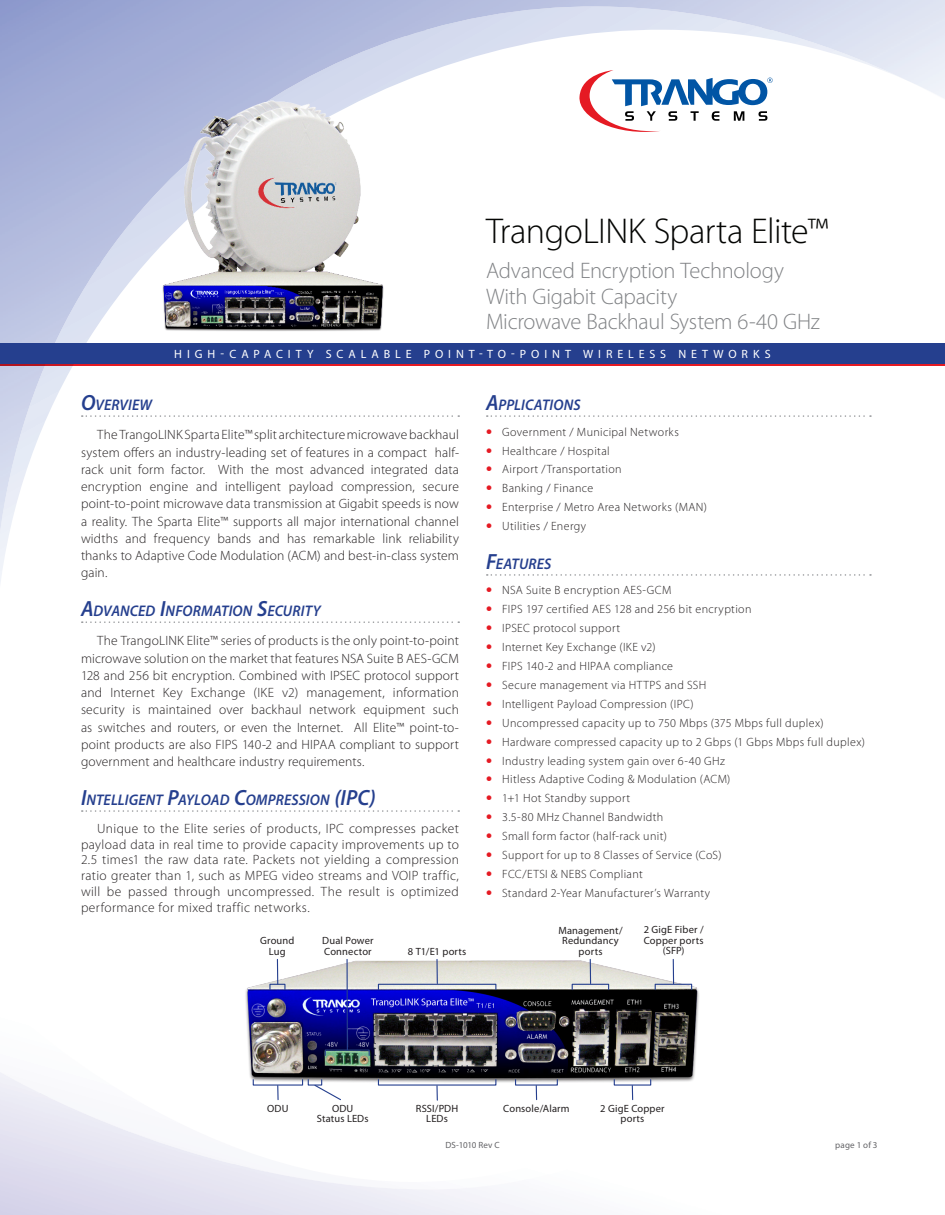
<style>
.page{position:relative;width:945px;height:1215px;background:#fff}
.page>*{position:absolute;margin:0;border:0;box-sizing:border-box;transform-origin:0 0}
.t1{font:300 36px "Myriad Pro";letter-spacing:-.015em;color:#040503}
.t2{font:300 22.5px/25.5px "Myriad Pro";letter-spacing:-.01em;color:#808285}
.t3{font:900 16.5px/18.9px "Myriad Pro";color:#e51a23;text-align:justify}
.t4{font:italic 600 15.45px "Myriad Pro";letter-spacing:.01em;color:#253f8e;scale:.95 1}
.t5{font:300 13.5px/17.2px "Myriad Pro";letter-spacing:.015em;color:#231f20;text-align:justify}
.t6{font:300 12px/18.9px "Myriad Pro";letter-spacing:.03em;color:#231f20}
.t7{font:12px "Myriad Pro";letter-spacing:.415em;color:#fff}
.t8{font:10.5px/10.5px "Myriad Pro";letter-spacing:.015em;color:#231f20;text-align:center}
.t9{font:9px "Myriad Pro";letter-spacing:-.02em;color:#636366}
.s1{font-size:22.05px}
</style>
<div class="page">
<img style="left:0;top:147px;width:155px;height:115px">
<img style="left:0;top:262px;width:146px;height:81px">
<svg style="left:0;top:377px;width:487px;height:724px"></svg>
<img style="left:0;top:1093px;width:256px;height:74px">
<img style="left:0;top:1022px;width:119px;height:74px">
<img style="left:155px;top:92px;width:229px;height:239px">
<div style="left:0;top:345px;width:945px;height:21px;background:#e51a23"></div>
<div style="left:0;top:343px;width:945px;height:21px;background:#253f8e"></div>
<svg style="left:487px;top:415px;width:384px;height:2px"></svg>
<svg style="left:487px;top:574px;width:384px;height:2px"></svg>
<svg style="left:82px;top:415px;width:377px;height:2px"></svg>
<svg style="left:82px;top:621px;width:377px;height:2px"></svg>
<svg style="left:82px;top:810px;width:377px;height:2px"></svg>
<svg style="left:579px;top:70px;width:194px;height:62px"></svg>
<img style="left:231px;top:950px;width:468px;height:145px">
<svg style="left:536px;top:1086px;width:1px;height:14px"></svg>
<svg style="left:277px;top:1086px;width:2px;height:14px"></svg>
<svg style="left:632px;top:1086px;width:1px;height:14px"></svg>
<div style="left:308px;top:1079px;width:14px;height:7px;border:1px solid #253f8e"></div>
<svg style="left:313px;top:1084px;width:29px;height:17px"></svg>
<div style="left:378px;top:984px;width:118px;height:6px;border:1px solid #253f8e"></div>
<hr style="left:436px;top:959px;width:2px;height:25px;background:#253f8e">
<div style="left:572px;top:984px;width:37px;height:6px;border:1px solid #253f8e"></div>
<svg style="left:590px;top:959px;width:1px;height:25px"></svg>
<div style="left:655px;top:984px;width:37px;height:6px;border:1px solid #253f8e"></div>
<svg style="left:673px;top:959px;width:1px;height:25px"></svg>
<div style="left:269px;top:984px;width:17px;height:6px;border:1px solid #253f8e"></div>
<svg style="left:277px;top:959px;width:1px;height:25px"></svg>
<div style="left:325px;top:1049px;width:45px;height:7px;border:1px solid #253f8e"></div>
<hr style="left:347px;top:959px;width:1px;height:91px;background:#253f8e">
<svg style="left:436px;top:1086px;width:2px;height:14px"></svg>
<h1 class="t1" style="left:486px;top:209px;width:344px">TrangoLINK Sparta Elite™</h1>
<h2 class="t2" style="left:486px;top:258px;width:336px">Advanced Encryption Technology<br>With Gigabit Capacity<br>Microwave Backhaul System 6-40 GHz</h2>
<p class="t7" style="left:174px;top:347px;width:454px">High -Capac ity SCALABLE P oint-to-P oint Wireless</p>
<p class="t7" style="left:678px;top:347px;width:10px">Ne</p>
<p class="t7" style="left:702px;top:347px;width:69px">tworks</p>
<p class="t4" style="left:81px;top:395px;width:76px"><span class="s1">O</span>VERVIEW</p>
<p class="t5" style="left:81px;top:426px;width:380px;text-indent:16px">The TrangoLINK Sparta Elite™ split architecture microwave backhaul system offers an industry-leading set of features in a compact half&shy;rack unit form factor. With the most advanced integrated data encryption engine and intelligent payload compression, secure point-to-point microwave data transmission at Gigabit speeds is now a reality. The Sparta Elite™ supports all major international channel widths and frequency bands and has remarkable link reliability thanks to Adaptive Code Modulation (ACM) and best-in-class system gain.</p>
<p class="t4" style="left:81px;top:601px;width:254px"><span class="s1">A</span>DVANCED <span class="s1">I</span>NFORMATION <span class="s1">S</span>ECURITY</p>
<p class="t5" style="left:81px;top:632px;width:380px;text-indent:16px">The TrangoLINK Elite™ series of products is the only point-to-point microwave solution on the market that features NSA Suite B AES-GCM 128 and 256 bit encryption. Combined with IPSEC protocol support and Internet Key Exchange (IKE v2) management, information security is maintained over backhaul network equipment such as switches and routers, or even the Internet. All Elite™ point-to&shy;point products are also FIPS 140-2 and HIPAA compliant to support government and healthcare industry requirements.</p>
<p class="t4" style="left:81px;top:790px;width:312px"><span class="s1">I</span>NTELLIGENT <span class="s1">P</span>AYLOAD <span class="s1">C</span>OMPRESSION <span class="s1">(IPC)</span></p>
<p class="t5" style="left:81px;top:820px;width:379px;line-height:15.8px;text-indent:16px">Unique to the Elite series of products, IPC compresses packet payload data in real time to provide capacity improvements up to 2.5 times1 the raw data rate. Packets not yielding a compression ratio greater than 1, such as MPEG video streams and VOIP traffic, will be passed through uncompressed. The result is optimized performance for mixed traffic networks.</p>
<p class="t8" style="left:322px;top:936px;width:53px;text-align:left">Dual Power<br>Connector</p>
<p class="t8" style="left:260px;top:936px;width:36px">Ground<br>Lug</p>
<p class="t8" style="left:408px;top:946px;width:60px">8 T1/E1 ports</p>
<p class="t4" style="left:486px;top:395px;width:101px"><span class="s1">A</span>PPLICATIONS</p>
<p class="t6" style="left:502px;top:422px;width:206px">Government / Municipal Networks<br>Healthcare / Hospital<br>Airport /Transportation<br>Banking / Finance<br>Enterprise / Metro Area Networks (MAN)<br>Utilities / Energy</p>
<p class="t4" style="left:486px;top:554px;width:70px"><span class="s1">F</span>EATURES</p>
<p class="t6" style="left:502px;top:581px;width:364px">NSA Suite B encryption AES-GCM<br>FIPS 197 certified AES 128 and 256 bit encryption<br>IPSEC protocol support<br>Internet Key Exchange (IKE v2)<br>FIPS 140-2 and HIPAA compliance<br>Secure management via HTTPS and SSH<br>Intelligent Payload Compression (IPC)<br>Uncompressed capacity up to 750 Mbps (375 Mbps full duplex)<br>Hardware compressed capacity up to 2 Gbps (1 Gbps Mbps full duplex)<br>Industry leading system gain over 6-40 GHz<br>Hitless Adaptive Coding &amp; Modulation (ACM)<br>1+1 Hot Standby support<br>3.5-80 MHz Channel Bandwidth<br>Small form factor (half-rack unit)<br>Support for up to 8 Classes of Service (CoS)<br>FCC/ETSI &amp; NEBS Compliant<br>Standard 2-Year Manufacturer’s Warranty</p>
<p class="t3" style="left:486px;top:420px;width:7px">• • • • • •</p>
<p class="t3" style="left:486px;top:579px;width:7px">• • • • • • • • • • • • • • • • •</p>
<p class="t8" style="left:559px;top:925px;width:66px">Management/<br>Redundancy ports</p>
<p class="t8" style="left:644px;top:925px;width:61px">2 GigE Fiber /<br>Copper ports (SFP)</p>
<p class="t8" style="left:317px;top:1103px;width:53px">ODU<br>Status LEDs</p>
<p class="t8" style="left:503px;top:1103px;width:68px">Console/Alarm</p>
<p class="t8" style="left:267px;top:1103px;width:23px">ODU</p>
<p class="t8" style="left:600px;top:1103px;width:66px">2 GigE Copper ports</p>
<p class="t8" style="left:416px;top:1103px;width:44px">RSSI/PDH<br>LEDs</p>
<p class="t9" style="left:445px;top:1139px;width:56px">DS-1010 Rev C</p>
<p class="t9" style="left:835px;top:1139px;width:44px">page 1 of 3</p>
</div>
